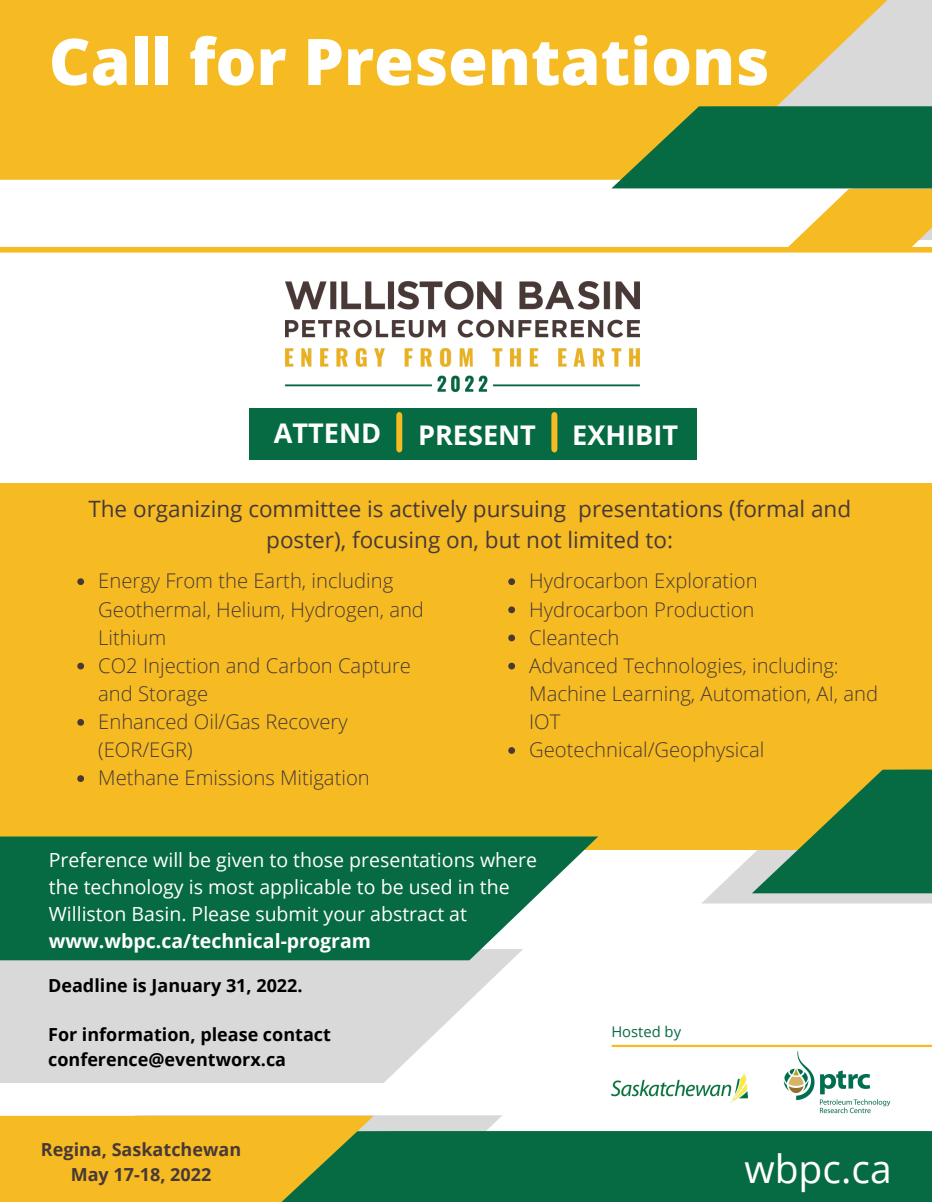
<style>
.page{position:relative;width:932px;height:1202px;background:#fff}
.page>*{position:absolute;margin:0;border:0;box-sizing:border-box;transform-origin:0 0}
.t1{font:800 64.35px "Open Sans";color:#fff}
.t2{font:39px "Open Sans";color:#fff}
.t3{font:700 27.15px "Open Sans";color:#fff}
.t4{font:22.5px/31.5px "Open Sans";color:#483937;text-align:center}
.t5{font:300 20.25px/28.2px "Open Sans";color:#483937}
.t6{font:19.5px/27px "Open Sans";color:#fff}
.t7{font:700 18px/24.8px "Open Sans";color:#000}
.t8{font:700 18px "Open Sans";color:#483937}
.t9{font:14.7px "Open Sans";color:#066b42}
.s1{font-weight:700}
</style>
<div class="page">
<img style="left:285px;top:281px;width:354px;height:110px">
<img style="left:783px;top:1051px;width:108px;height:63px">
<img style="left:611px;top:1073px;width:136px;height:30px">
<svg style="left:0;top:1115px;width:502px;height:86px;background:#f3be35"></svg>
<svg style="left:230px;top:1131px;width:702px;height:70px;background:#25753d"></svg>
<div style="left:0;top:247px;width:932px;height:5px;background:#f6bb22"></div>
<svg style="left:925px;top:0;width:7px;height:106px"></svg>
<svg style="left:0;top:0;width:925px;height:180px;background:#f4bd2e"></svg>
<svg style="left:611px;top:106px;width:321px;height:141px"></svg>
<hr style="left:612px;top:1044px;width:320px;height:3px;background:#f6bb22">
<div style="left:0;top:483px;width:932px;height:367px;background:#f6bb22"></div>
<svg style="left:702px;top:769px;width:230px;height:134px"></svg>
<div style="left:249px;top:408px;width:447px;height:52px;background:#066b42"></div>
<div style="left:396px;top:415px;width:6px;height:34px;background:#f6bb22"></div>
<div style="left:551px;top:415px;width:6px;height:34px;background:#f6bb22"></div>
<svg style="left:508px;top:578px;width:7px;height:7px"></svg>
<svg style="left:508px;top:606px;width:7px;height:7px"></svg>
<svg style="left:508px;top:634px;width:7px;height:7px"></svg>
<svg style="left:508px;top:662px;width:7px;height:7px"></svg>
<svg style="left:508px;top:747px;width:7px;height:7px"></svg>
<svg style="left:77px;top:578px;width:7px;height:7px"></svg>
<svg style="left:77px;top:662px;width:7px;height:7px"></svg>
<svg style="left:77px;top:719px;width:7px;height:6px"></svg>
<svg style="left:77px;top:775px;width:7px;height:7px"></svg>
<svg style="left:0;top:960px;width:512px;height:123px;background:#ddd"></svg>
<svg style="left:0;top:836px;width:598px;height:124px;background:#217a55"></svg>
<p class="t1" style="left:49px;top:16px;width:722px">Call for Presentations</p>
<p class="t3" style="left:274px;top:414px;width:109px">ATTEND</p>
<p class="t3" style="left:418px;top:416px;width:119px">PRESENT</p>
<p class="t3" style="left:572px;top:416px;width:107px">EXHIBIT</p>
<p class="t4" style="left:88px;top:492px;width:764px">The organizing committee is actively pursuing presentations (formal and poster), focusing on, but not limited to:</p>
<p class="t5" style="left:98px;top:566px;width:327px">Energy From the Earth, including<br>Geothermal, Helium, Hydrogen, and<br>Lithium</p>
<p class="t5" style="left:98px;top:651px;width:314px">CO2 Injection and Carbon Capture and Storage</p>
<p class="t5" style="left:98px;top:707px;width:251px">Enhanced Oil/Gas Recovery (EOR/EGR)</p>
<p class="t5" style="left:98px;top:763px;width:273px">Methane Emissions Mitigation</p>
<p class="t5" style="left:529px;top:566px;width:230px">Hydrocarbon Exploration</p>
<p class="t5" style="left:529px;top:594px;width:227px">Hydrocarbon Production</p>
<p class="t5" style="left:529px;top:622px;width:92px">Cleantech</p>
<p class="t5" style="left:529px;top:651px;width:350px">Advanced Technologies, including:<br>Machine Learning, Automation, AI, and<br>IOT</p>
<p class="t5" style="left:529px;top:735px;width:237px">Geotechnical/Geophysical</p>
<p class="t6" style="left:49px;top:846px;width:489px">Preference will be given to those presentations where the technology is most applicable to be used in the Williston Basin. Please submit your abstract at <span class="s1">www.wbpc.ca/technical-program</span></p>
<p class="t7" style="left:48px;top:972px;width:256px">Deadline is January 31, 2022.</p>
<p class="t7" style="left:48px;top:1022px;width:284px">For information, please contact conference@eventworx.ca</p>
<p class="t8" style="left:41px;top:1136px;width:202px">Regina, Saskatchewan</p>
<p class="t8" style="left:71px;top:1161px;width:142px">May 17-18, 2022</p>
<p class="t9" style="left:611px;top:1021px;width:71px">Hosted by</p>
<p class="t2" style="left:744px;top:1141px;width:149px">wbpc.ca</p>
</div>
